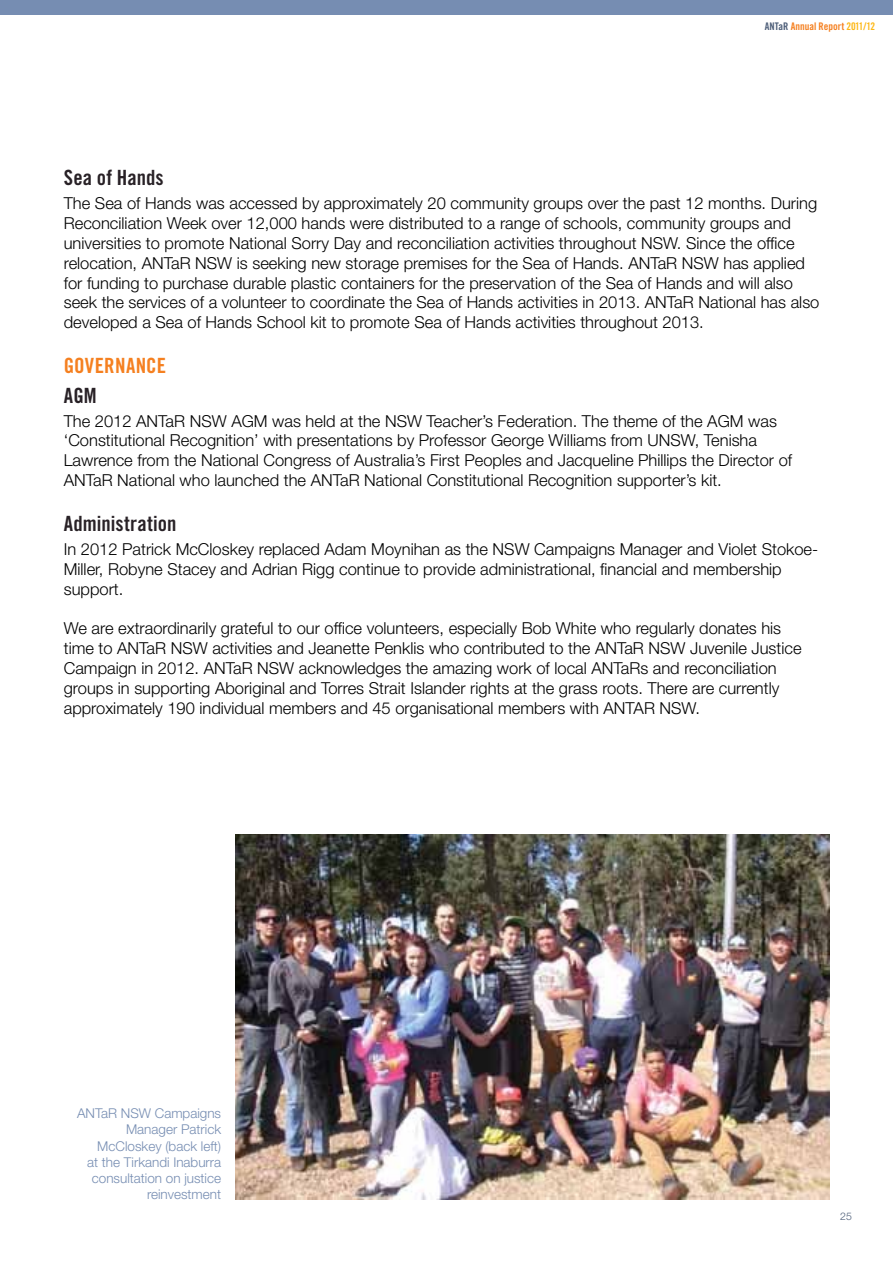
<style>
.page{position:relative;width:893px;height:1263px;background:#fff}
.page>*{position:absolute;margin:0;border:0;box-sizing:border-box;transform-origin:0 0}
.t1{font:21px "Trade Gothic LT Std Bd Cn 20";letter-spacing:.005em;color:#282126}
.t2{font:21px "Trade Gothic LT Std Bd Cn 20";color:#f58020}
.t3{font:300 16.5px/19.8px "Helvetica Neue LT Std";color:#000}
.t4{font:300 13.5px/16.2px "Helvetica Neue LT Std";color:#768db2;text-align:right}
.t5{font:10.5px "Trade Gothic LT Std Bd Cn 20";color:#f58020}
.t6{font:300 10.5px "Helvetica Neue LT Std";color:#4e5f79}
.s1{color:#4e5f79}
.s2{color:#fdb714}
</style>
<div class="page">
<div style="left:0;top:0;width:893px;height:15px;background:#768db2"></div>
<img style="left:235px;top:835px;width:594px;height:364px">
<p class="t5" style="left:765px;top:20px;width:112px"><span class="s1">ANTaR</span> Annual Report <span class="s2">2011/12</span></p>
<p class="t1" style="left:64px;top:165px;width:102px">Sea of Hands</p>
<p class="t3" style="left:64px;top:193px;width:757px">The Sea of Hands was accessed by approximately 20 community groups over the past 12 months. During Reconciliation Week over 12,000 hands were distributed to a range of schools, community groups and universities to promote National Sorry Day and reconciliation activities throughout NSW. Since the office relocation, ANTaR NSW is seeking new storage premises for the Sea of Hands. ANTaR NSW has applied for funding to purchase durable plastic containers for the preservation of the Sea of Hands and will also seek the services of a volunteer to coordinate the Sea of Hands activities in 2013. ANTaR National has also developed a Sea of Hands School kit to promote Sea of Hands activities throughout 2013.</p>
<p class="t2" style="left:64px;top:353px;width:63px">Governanc</p>
<p class="t2" style="left:157px;top:353px;width:11px">e</p>
<p class="t1" style="left:64px;top:382px;width:34px">AGM</p>
<p class="t3" style="left:64px;top:410px;width:730px">The 2012 ANTaR NSW AGM was held at the NSW Teacher’s Federation. The theme of the AGM was ‘Constitutional Recognition’ with presentations by Professor George Williams from UNSW, Tenisha Lawrence from the National Congress of Australia’s First Peoples and Jacqueline Phillips the Director of ANTaR National who launched the ANTaR National Constitutional Recognition supporter’s kit.</p>
<p class="t1" style="left:64px;top:511px;width:114px">Administration</p>
<p class="t3" style="left:64px;top:539px;width:756px">In 2012 Patrick McCloskey replaced Adam Moynihan as the NSW Campaigns Manager and Violet Stokoe-<br>Miller, Robyne Stacey and Adrian Rigg continue to provide administrational, financial and membership support.</p>
<p class="t3" style="left:64px;top:618px;width:739px">We are extraordinarily grateful to our office volunteers, especially Bob White who regularly donates his time to ANTaR NSW activities and Jeanette Penklis who contributed to the ANTaR NSW Juvenile Justice Campaign in 2012. ANTaR NSW acknowledges the amazing work of local ANTaRs and reconciliation groups in supporting Aboriginal and Torres Strait Islander rights at the grass roots. There are currently approximately 190 individual members and 45 organisational members with ANTAR NSW.</p>
<p class="t4" style="left:77px;top:1105px;width:146px">ANTaR NSW Campaigns<br>Manager Patrick<br>McCloskey (back left)<br>at the Tirkandi Inaburra consultation on justice reinvestment</p>
<p class="t6" style="left:840px;top:1210px;width:13px">25</p>
</div>
